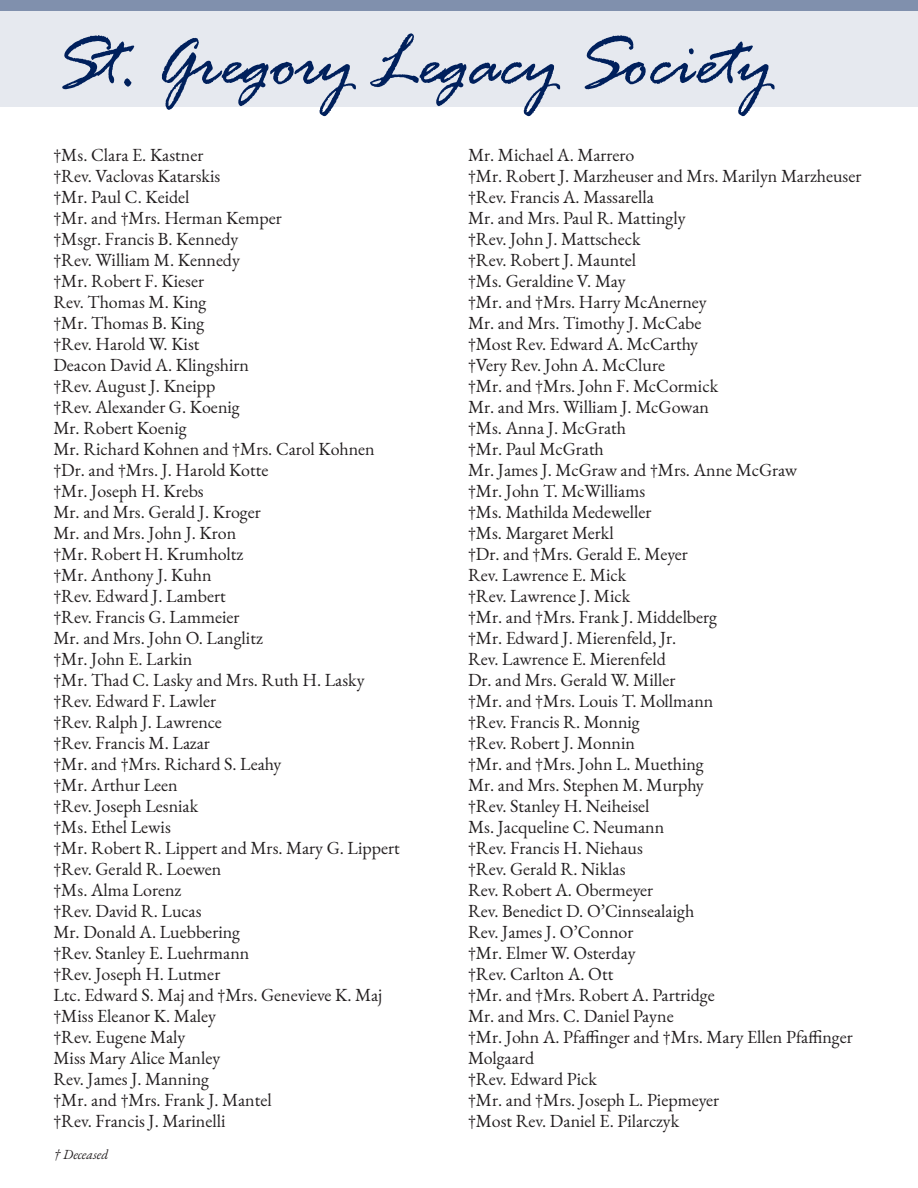
<style>
.page{position:relative;width:918px;height:1188px;background:#fff}
.page>*{position:absolute;margin:0;border:0;box-sizing:border-box;transform-origin:0 0}
.t1{font:italic 75px "Rage";letter-spacing:-.01em;color:#00205c}
.t2{font:18px/21px "EB Garamond";color:#231f20}
.t3{font:italic 13.5px "EB Garamond";color:#231f20}
.s1{font-size:15px}
</style>
<div class="page">
<div style="left:0;top:1px;width:918px;height:106px;background:#e6e9ef"></div>
<div style="left:0;top:0;width:918px;height:10px;background:#8090ad"></div>
<p class="t1" style="left:53px;top:23px;width:721px">St. Gregory Legacy Society</p>
<p class="t2" style="left:53px;top:144px;width:152px">†Ms. Clara E. Kastner</p>
<p class="t2" style="left:53px;top:165px;width:168px">†Rev. Vaclovas Katarskis</p>
<p class="t2" style="left:53px;top:186px;width:138px">†Mr. Paul C. Keidel</p>
<p class="t2" style="left:53px;top:207px;width:230px">†Mr. and †Mrs. Herman Kemper</p>
<p class="t2" style="left:53px;top:228px;width:187px">†Msgr. Francis B. Kennedy</p>
<p class="t2" style="left:53px;top:249px;width:188px">†Rev. William M. Kennedy</p>
<p class="t2" style="left:53px;top:270px;width:152px">†Mr. Robert F. Kieser</p>
<p class="t2" style="left:53px;top:291px;width:155px">Rev. Thomas M. King</p>
<p class="t2" style="left:53px;top:312px;width:153px">†Mr. Thomas B. King</p>
<p class="t2" style="left:53px;top:333px;width:148px">†Rev. Harold W. Kist</p>
<p class="t2" style="left:53px;top:354px;width:197px">Deacon David A. Klingshirn</p>
<p class="t2" style="left:53px;top:375px;width:164px">†Rev. August J. Kneipp</p>
<p class="t2" style="left:53px;top:396px;width:188px">†Rev. Alexander G. Koenig</p>
<p class="t2" style="left:53px;top:417px;width:135px">Mr. Robert Koenig</p>
<p class="t2" style="left:53px;top:438px;width:323px">Mr. Richard Kohnen and †Mrs. Carol Kohnen</p>
<p class="t2" style="left:53px;top:459px;width:217px">†Dr. and †Mrs. J. Harold Kotte</p>
<p class="t2" style="left:53px;top:480px;width:152px">†Mr. Joseph H. Krebs</p>
<p class="t2" style="left:53px;top:501px;width:209px">Mr. and Mrs. Gerald J. Kroger</p>
<p class="t2" style="left:53px;top:522px;width:184px">Mr. and Mrs. John J. Kron</p>
<p class="t2" style="left:53px;top:543px;width:191px">†Mr. Robert H. Krumholtz</p>
<p class="t2" style="left:53px;top:564px;width:160px">†Mr. Anthony J. Kuhn</p>
<p class="t2" style="left:53px;top:585px;width:174px">†Rev. Edward J. Lambert</p>
<p class="t2" style="left:53px;top:606px;width:188px">†Rev. Francis G. Lammeier</p>
<p class="t2" style="left:53px;top:627px;width:211px">Mr. and Mrs. John O. Langlitz</p>
<p class="t2" style="left:53px;top:648px;width:140px">†Mr. John E. Larkin</p>
<p class="t2" style="left:53px;top:669px;width:313px">†Mr. Thad C. Lasky and Mrs. Ruth H. Lasky</p>
<p class="t2" style="left:53px;top:690px;width:164px">†Rev. Edward F. Lawler</p>
<p class="t2" style="left:53px;top:711px;width:170px">†Rev. Ralph J. Lawrence</p>
<p class="t2" style="left:53px;top:732px;width:158px">†Rev. Francis M. Lazar</p>
<p class="t2" style="left:53px;top:753px;width:229px">†Mr. and †Mrs. Richard S. Leahy</p>
<p class="t2" style="left:53px;top:774px;width:126px">†Mr. Arthur Leen</p>
<p class="t2" style="left:53px;top:795px;width:146px">†Rev. Joseph Lesniak</p>
<p class="t2" style="left:53px;top:816px;width:119px">†Ms. Ethel Lewis</p>
<p class="t2" style="left:53px;top:837px;width:348px">†Mr. Robert R. Lippert and Mrs. Mary G. Lippert</p>
<p class="t2" style="left:53px;top:858px;width:169px">†Rev. Gerald R. Loewen</p>
<p class="t2" style="left:53px;top:879px;width:129px">†Ms. Alma Lorenz</p>
<p class="t2" style="left:53px;top:900px;width:150px">†Rev. David R. Lucas</p>
<p class="t2" style="left:53px;top:921px;width:188px">Mr. Donald A. Luebbering</p>
<p class="t2" style="left:53px;top:942px;width:198px">†Rev. Stanley E. Luehrmann</p>
<p class="t2" style="left:53px;top:963px;width:168px">†Rev. Joseph H. Lutmer</p>
<p class="t2" style="left:53px;top:984px;width:330px">Ltc. Edward S. Maj and †Mrs. Genevieve K. Maj</p>
<p class="t2" style="left:53px;top:1005px;width:164px">†Miss Eleanor K. Maley</p>
<p class="t2" style="left:53px;top:1026px;width:133px">†Rev. Eugene Maly</p>
<p class="t2" style="left:53px;top:1047px;width:168px">Miss Mary Alice Manley</p>
<p class="t2" style="left:53px;top:1068px;width:157px">Rev. James J. Manning</p>
<p class="t2" style="left:53px;top:1089px;width:220px">†Mr. and †Mrs. Frank J. Mantel</p>
<p class="t2" style="left:53px;top:1110px;width:174px">†Rev. Francis J. Marinelli</p>
<p class="t3" style="left:54px;top:1146px;width:56px"><span class="s1">†</span> Deceased</p>
<p class="t2" style="left:468px;top:144px;width:168px">Mr. Michael A. Marrero</p>
<p class="t2" style="left:468px;top:165px;width:395px">†Mr. Robert J. Marzheuser and Mrs. Marilyn Marzheuser</p>
<p class="t2" style="left:468px;top:186px;width:188px">†Rev. Francis A. Massarella</p>
<p class="t2" style="left:468px;top:207px;width:219px">Mr. and Mrs. Paul R. Mattingly</p>
<p class="t2" style="left:468px;top:228px;width:174px">†Rev. John J. Mattscheck</p>
<p class="t2" style="left:468px;top:249px;width:170px">†Rev. Robert J. Mauntel</p>
<p class="t2" style="left:468px;top:270px;width:159px">†Ms. Geraldine V. May</p>
<p class="t2" style="left:468px;top:291px;width:240px">†Mr. and †Mrs. Harry McAnerney</p>
<p class="t2" style="left:468px;top:312px;width:235px">Mr. and Mrs. Timothy J. McCabe</p>
<p class="t2" style="left:468px;top:333px;width:232px">†Most Rev. Edward A. McCarthy</p>
<p class="t2" style="left:468px;top:354px;width:199px">†Very Rev. John A. McClure</p>
<p class="t2" style="left:468px;top:375px;width:252px">†Mr. and †Mrs. John F. McCormick</p>
<p class="t2" style="left:468px;top:396px;width:243px">Mr. and Mrs. William J. McGowan</p>
<p class="t2" style="left:468px;top:417px;width:160px">†Ms. Anna J. McGrath</p>
<p class="t2" style="left:468px;top:438px;width:137px">†Mr. Paul McGrath</p>
<p class="t2" style="left:468px;top:459px;width:331px">Mr. James J. McGraw and †Mrs. Anne McGraw</p>
<p class="t2" style="left:468px;top:480px;width:179px">†Mr. John T. McWilliams</p>
<p class="t2" style="left:468px;top:501px;width:185px">†Ms. Mathilda Medeweller</p>
<p class="t2" style="left:468px;top:522px;width:147px">†Ms. Margaret Merkl</p>
<p class="t2" style="left:468px;top:543px;width:221px">†Dr. and †Mrs. Gerald E. Meyer</p>
<p class="t2" style="left:468px;top:564px;width:160px">Rev. Lawrence E. Mick</p>
<p class="t2" style="left:468px;top:585px;width:164px">†Rev. Lawrence J. Mick</p>
<p class="t2" style="left:468px;top:606px;width:251px">†Mr. and †Mrs. Frank J. Middelberg</p>
<p class="t2" style="left:468px;top:627px;width:210px">†Mr. Edward J. Mierenfeld, Jr.</p>
<p class="t2" style="left:468px;top:648px;width:199px">Rev. Lawrence E. Mierenfeld</p>
<p class="t2" style="left:468px;top:669px;width:209px">Dr. and Mrs. Gerald W. Miller</p>
<p class="t2" style="left:468px;top:690px;width:247px">†Mr. and †Mrs. Louis T. Mollmann</p>
<p class="t2" style="left:468px;top:711px;width:173px">†Rev. Francis R. Monnig</p>
<p class="t2" style="left:468px;top:732px;width:168px">†Rev. Robert J. Monnin</p>
<p class="t2" style="left:468px;top:753px;width:237px">†Mr. and †Mrs. John L. Muething</p>
<p class="t2" style="left:468px;top:774px;width:237px">Mr. and Mrs. Stephen M. Murphy</p>
<p class="t2" style="left:468px;top:795px;width:183px">†Rev. Stanley H. Neiheisel</p>
<p class="t2" style="left:468px;top:816px;width:198px">Ms. Jacqueline C. Neumann</p>
<p class="t2" style="left:468px;top:837px;width:176px">†Rev. Francis H. Niehaus</p>
<p class="t2" style="left:468px;top:858px;width:159px">†Rev. Gerald R. Niklas</p>
<p class="t2" style="left:468px;top:879px;width:187px">Rev. Robert A. Obermeyer</p>
<p class="t2" style="left:468px;top:900px;width:228px">Rev. Benedict D. O’Cinnsealaigh</p>
<p class="t2" style="left:468px;top:921px;width:167px">Rev. James J. O’Connor</p>
<p class="t2" style="left:468px;top:942px;width:169px">†Mr. Elmer W. Osterday</p>
<p class="t2" style="left:468px;top:963px;width:147px">†Rev. Carlton A. Ott</p>
<p class="t2" style="left:468px;top:984px;width:248px">†Mr. and †Mrs. Robert A. Partridge</p>
<p class="t2" style="left:468px;top:1005px;width:207px">Mr. and Mrs. C. Daniel Payne</p>
<p class="t2" style="left:468px;top:1026px;width:386px">†Mr. John A. Pfaffinger and †Mrs. Mary Ellen Pfaffinger<br>Molgaard</p>
<p class="t2" style="left:468px;top:1068px;width:131px">†Rev. Edward Pick</p>
<p class="t2" style="left:468px;top:1089px;width:253px">†Mr. and †Mrs. Joseph L. Piepmeyer</p>
<p class="t2" style="left:468px;top:1110px;width:213px">†Most Rev. Daniel E. Pilarczyk</p>
</div>
